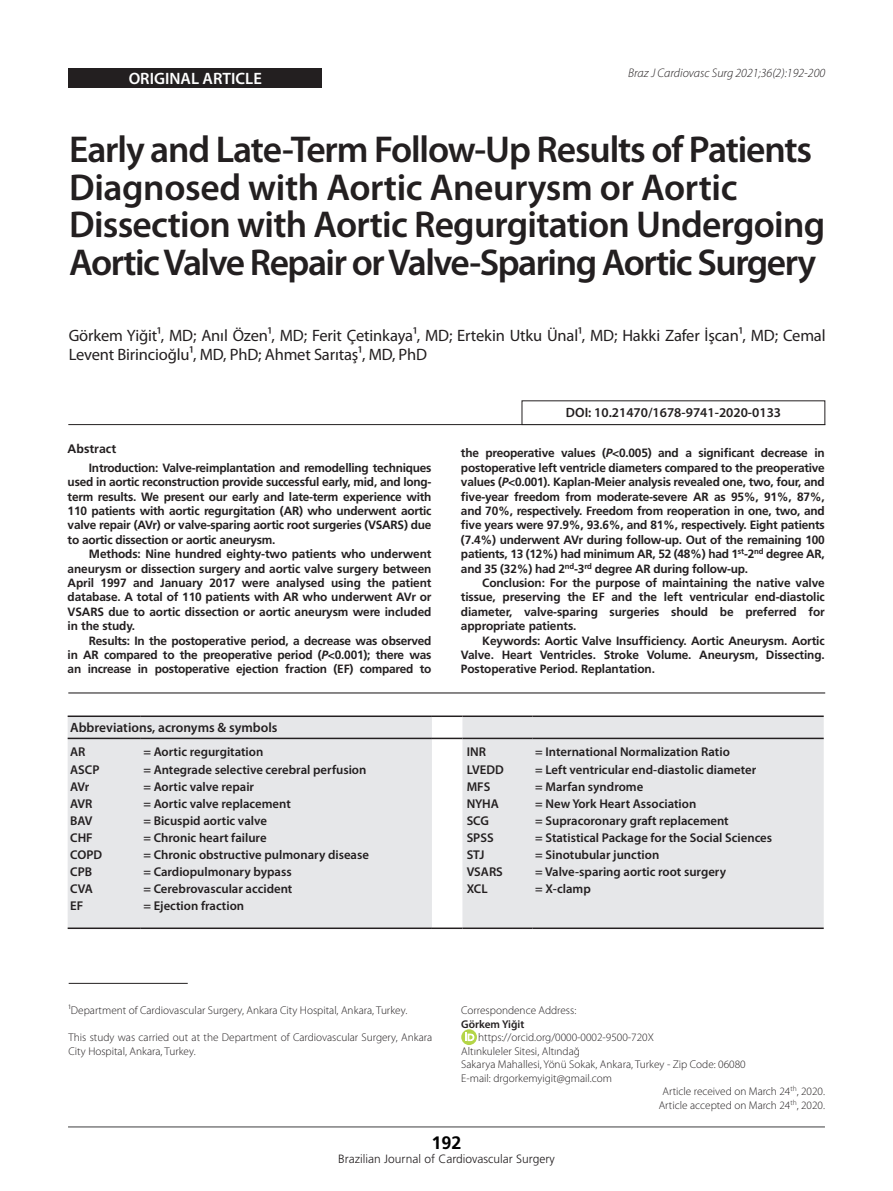
<style>
.page{position:relative;width:893px;height:1191px;background:#fff}
.page>*{position:absolute;margin:0;border:0;box-sizing:border-box;transform-origin:0 0}
.Titulo_1{font:600 37.5px/37.5px "Myriad Pro";letter-spacing:-.03em;color:#231f20}
.t1{font:700 18px "Frutiger";color:#000}
.t2{font:16.5px/19.8px "Myriad Pro";letter-spacing:-.01em;color:#231f20}
.t3{font:600 16.5px "Myriad Pro";color:#fff}
.pe_de_pagina{font:600 13.5px "Myriad Pro";color:#231f20}
.t4{font:600 12.75px "Myriad Pro";color:#231f20}
.t5{font:italic 300 12.45px "Myriad Pro";color:#231f20}
.Resumos{font:700 12.3px "Frutiger";color:#231f20}
.abstract{font:700 12px/14.4px "Frutiger";letter-spacing:-.02em;color:#231f20;text-align:justify}
.t6{font:300 12px "Frutiger";color:#231f20}
.pe_de_pagina_2{font:300 11.25px/13.5px "Myriad Pro";color:#231f20}
.pe_de_pagina_2-2{font:600 11.25px "Myriad Pro";color:#231f20}
.s1{font-style:italic}
</style>
<div class="page">
<hr style="left:68px;top:1126px;width:757px;height:1px;background:#3e3e3f">
<div style="left:68px;top:68px;width:254px;height:20px;background:#231f20"></div>
<hr style="left:68px;top:692px;width:757px;height:1px;background:#231f20">
<hr style="left:68px;top:424px;width:757px;height:1px;background:#231f20">
<div style="left:522px;top:400px;width:303px;height:25px;border:1px solid #231f20"></div>
<hr style="left:69px;top:983px;width:119px;height:1px;background:#231f20">
<div style="left:68px;top:717px;width:756px;height:210px;background:#e6e7e9"></div>
<hr style="left:68px;top:715px;width:73px;height:2px;background:#231f20">
<hr style="left:141px;top:715px;width:291px;height:2px;background:#231f20">
<hr style="left:432px;top:715px;width:30px;height:2px;background:#231f20">
<hr style="left:462px;top:715px;width:71px;height:2px;background:#231f20">
<hr style="left:533px;top:715px;width:291px;height:2px;background:#231f20">
<hr style="left:68px;top:737px;width:73px;height:2px;background:#231f20">
<hr style="left:141px;top:737px;width:291px;height:2px;background:#231f20">
<hr style="left:432px;top:737px;width:30px;height:2px;background:#231f20">
<hr style="left:462px;top:737px;width:71px;height:2px;background:#231f20">
<hr style="left:533px;top:737px;width:291px;height:2px;background:#231f20">
<hr style="left:68px;top:927px;width:73px;height:2px;background:#231f20">
<hr style="left:141px;top:927px;width:291px;height:2px;background:#231f20">
<hr style="left:432px;top:927px;width:30px;height:2px;background:#231f20">
<hr style="left:462px;top:927px;width:71px;height:2px;background:#231f20">
<hr style="left:533px;top:927px;width:291px;height:2px;background:#231f20">
<svg style="left:461px;top:1029px;width:16px;height:16px"></svg>
<svg style="left:466px;top:1032px;width:8px;height:8px"></svg>
<p class="t3" style="left:129px;top:69px;width:135px">ORIGINAL ARTICLE</p>
<p class="t5" style="left:628px;top:66px;width:198px">Braz J Cardiovasc Surg 2021;36(2):192-200</p>
<p class="Titulo_1" style="left:69px;top:131px;width:757px">Early and Late-Term Follow-Up Results of Patients Diagnosed with Aortic Aneurysm or Aortic Dissection with Aortic Regurgitation Undergoing Aortic Valve Repair or Valve-Sparing Aortic Surgery</p>
<p class="t2" style="left:69px;top:325px;width:758px">Görkem Yiğit¹, MD; Anıl Özen¹, MD; Ferit Çetinkaya¹, MD; Ertekin Utku Ünal¹, MD; Hakki Zafer İşcan¹, MD; Cemal<br>Levent Birincioğlu¹, MD, PhD; Ahmet Sarıtaş¹, MD, PhD</p>
<p class="Resumos" style="left:68px;top:441px;width:50px">Abstract</p>
<p class="abstract" style="left:68px;top:460px;width:365px;text-indent:21px">Introduction: Valve-reimplantation and remodelling techniques used in aortic reconstruction provide successful early, mid, and long&shy;term results. We present our early and late-term experience with 110 patients with aortic regurgitation (AR) who underwent aortic valve repair (AVr) or valve-sparing aortic root surgeries (VSARS) due to aortic dissection or aortic aneurysm.</p>
<p class="abstract" style="left:68px;top:546px;width:365px;text-indent:21px">Methods: Nine hundred eighty-two patients who underwent aneurysm or dissection surgery and aortic valve surgery between April 1997 and January 2017 were analysed using the patient database. A total of 110 patients with AR who underwent AVr or VSARS due to aortic dissection or aortic aneurysm were included in the study.</p>
<p class="abstract" style="left:68px;top:633px;width:365px;text-indent:21px">Results: In the postoperative period, a decrease was observed in AR compared to the preoperative period (<span class="s1">P</span>&lt;0.001); there was an increase in postoperative ejection fraction (EF) compared to</p>
<p class="pe_de_pagina" style="left:70px;top:720px;width:209px">Abbreviations, acronyms &amp; symbols</p>
<p class="t4" style="left:70px;top:745px;width:17px">AR</p>
<p class="t4" style="left:70px;top:762px;width:31px">ASCP</p>
<p class="t4" style="left:70px;top:779px;width:21px">AVr</p>
<p class="t4" style="left:70px;top:796px;width:24px">AVR</p>
<p class="t4" style="left:70px;top:813px;width:24px">BAV</p>
<p class="t4" style="left:70px;top:830px;width:24px">CHF</p>
<p class="t4" style="left:70px;top:847px;width:33px">COPD</p>
<p class="t4" style="left:70px;top:865px;width:23px">CPB</p>
<p class="t4" style="left:70px;top:882px;width:24px">CVA</p>
<p class="t4" style="left:70px;top:899px;width:15px">EF</p>
<p class="t4" style="left:143px;top:745px;width:121px">= Aortic regurgitation</p>
<p class="t4" style="left:143px;top:762px;width:224px">= Antegrade selective cerebral perfusion</p>
<p class="t4" style="left:143px;top:779px;width:112px">= Aortic valve repair</p>
<p class="t4" style="left:143px;top:796px;width:149px">= Aortic valve replacement</p>
<p class="t4" style="left:143px;top:813px;width:125px">= Bicuspid aortic valve</p>
<p class="t4" style="left:143px;top:830px;width:125px">= Chronic heart failure</p>
<p class="t4" style="left:143px;top:847px;width:227px">= Chronic obstructive pulmonary disease</p>
<p class="t4" style="left:143px;top:865px;width:150px">= Cardiopulmonary bypass</p>
<p class="t4" style="left:143px;top:882px;width:150px">= Cerebrovascular accident</p>
<p class="t4" style="left:143px;top:899px;width:102px">= Ejection fraction</p>
<p class="pe_de_pagina" style="left:566px;top:405px;width:217px">DOI: 10.21470/1678-9741-2020-0133</p>
<p class="abstract" style="left:461px;top:446px;width:365px">the preoperative values (<span class="s1">P</span>&lt;0.005) and a significant decrease in postoperative left ventricle diameters compared to the preoperative values (<span class="s1">P</span>&lt;0.001). Kaplan-Meier analysis revealed one, two, four, and five-year freedom from moderate-severe AR as 95%, 91%, 87%, and 70%, respectively. Freedom from reoperation in one, two, and five years were 97.9%, 93.6%, and 81%, respectively. Eight patients (7.4%) underwent AVr during follow-up. Out of the remaining 100 patients, 13 (12%) had minimum AR, 52 (48%) had 1<sup>st</sup>-2<sup>nd</sup> degree AR, and 35 (32%) had 2<sup>nd</sup>-3<sup>rd</sup> degree AR during follow-up.</p>
<p class="abstract" style="left:461px;top:575px;width:365px;text-indent:21px">Conclusion: For the purpose of maintaining the native valve tissue, preserving the EF and the left ventricular end-diastolic diameter, valve-sparing surgeries should be preferred for appropriate patients.</p>
<p class="abstract" style="left:461px;top:633px;width:365px;text-indent:21px">Keywords: Aortic Valve Insufficiency. Aortic Aneurysm. Aortic Valve. Heart Ventricles. Stroke Volume. Aneurysm, Dissecting.<br>Postoperative Period. Replantation.</p>
<p class="t4" style="left:467px;top:745px;width:21px">INR</p>
<p class="t4" style="left:467px;top:762px;width:39px">LVEDD</p>
<p class="t4" style="left:467px;top:779px;width:25px">MFS</p>
<p class="t4" style="left:467px;top:796px;width:34px">NYHA</p>
<p class="t4" style="left:467px;top:813px;width:24px">SCG</p>
<p class="t4" style="left:467px;top:830px;width:28px">SPSS</p>
<p class="t4" style="left:467px;top:847px;width:19px">STJ</p>
<p class="t4" style="left:467px;top:865px;width:38px">VSARS</p>
<p class="t4" style="left:467px;top:882px;width:22px">XCL</p>
<p class="t4" style="left:535px;top:745px;width:196px">= International Normalization Ratio</p>
<p class="t4" style="left:535px;top:762px;width:223px">= Left ventricular end-diastolic diameter</p>
<p class="t4" style="left:535px;top:779px;width:110px">= Marfan syndrome</p>
<p class="t4" style="left:535px;top:796px;width:163px">= New York Heart Association</p>
<p class="t4" style="left:535px;top:813px;width:195px">= Supracoronary graft replacement</p>
<p class="t4" style="left:535px;top:830px;width:238px">= Statistical Package for the Social Sciences</p>
<p class="t4" style="left:535px;top:847px;width:126px">= Sinotubular junction</p>
<p class="t4" style="left:535px;top:865px;width:192px">= Valve-sparing aortic root surgery</p>
<p class="t4" style="left:535px;top:882px;width:57px">= X-clamp</p>
<p class="pe_de_pagina_2" style="left:69px;top:1004px;width:340px">¹Department of Cardiovascular Surgery, Ankara City Hospital, Ankara, Turkey.</p>
<p class="pe_de_pagina_2" style="left:69px;top:1031px;width:365px">This study was carried out at the Department of Cardiovascular Surgery, Ankara<br>City Hospital, Ankara, Turkey.</p>
<p class="pe_de_pagina_2" style="left:461px;top:1004px;width:117px">Correspondence Address:</p>
<p class="pe_de_pagina_2-2" style="left:461px;top:1017px;width:65px">Görkem Yiğit</p>
<p class="pe_de_pagina_2" style="left:478px;top:1031px;width:177px">https://orcid.org/0000-0002-9500-720X</p>
<p class="pe_de_pagina_2" style="left:461px;top:1044px;width:120px">Altınkuleler Sitesi, Altındağ</p>
<p class="pe_de_pagina_2" style="left:461px;top:1058px;width:286px">Sakarya Mahallesi, Yönü Sokak, Ankara, Turkey - Zip Code: 06080</p>
<p class="pe_de_pagina_2" style="left:461px;top:1071px;width:152px">E-mail: drgorkemyigit@gmail.com</p>
<p class="pe_de_pagina_2" style="left:662px;top:1085px;width:164px">Article received on March 24<sup>th</sup>, 2020.</p>
<p class="pe_de_pagina_2" style="left:659px;top:1098px;width:168px">Article accepted on March 24<sup>th</sup>, 2020.</p>
<h2 class="t1" style="left:431px;top:1132px;width:32px">192</h2>
<p class="t6" style="left:338px;top:1152px;width:218px">Brazilian Journal of Cardiovascular Surgery</p>
</div>
